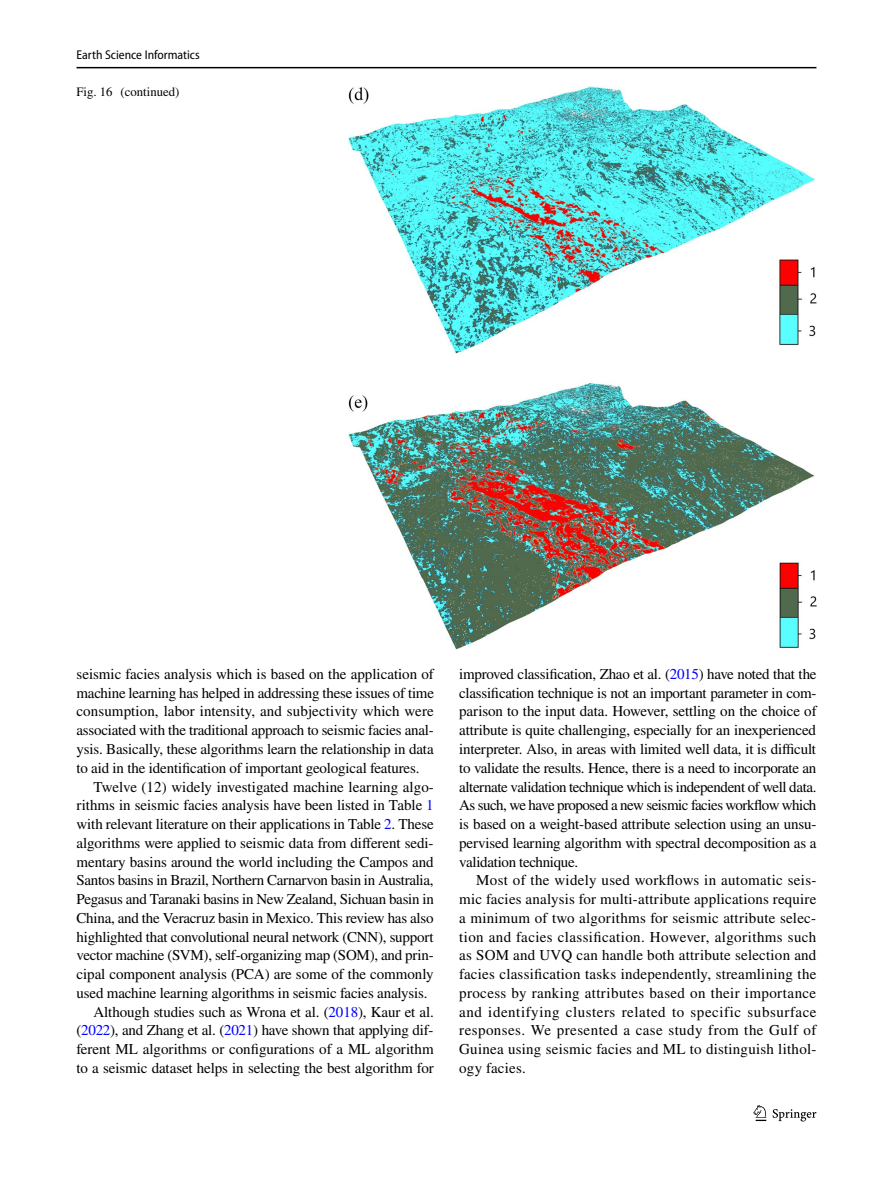
<style>
.page{position:relative;width:893px;height:1187px;background:#fff}
.page>*{position:absolute;margin:0;border:0;box-sizing:border-box;transform-origin:0 0}
.t1{font:15px/18.8px "STIX";letter-spacing:-.01em;color:#000;text-align:justify}
.t2{font:semi-condensed 12.75px "Myriad Pro";color:#000}
.t3{font:12.75px "STIX";color:#000}
.s1{color:#00f}
</style>
<div class="page">
<hr style="left:77px;top:67px;width:739px;height:1px;background:#000">
<svg style="left:753px;top:1105px;width:13px;height:15px"></svg>
<svg style="left:773px;top:1109px;width:43px;height:12px"></svg>
<img style="left:349px;top:87px;width:467px;height:562px">
<p class="t2" style="left:77px;top:48px;width:125px">Earth Science Informatics</p>
<p class="t3" style="left:77px;top:83px;width:104px">Fig. 16 (continued)</p>
<p class="t1" style="left:77px;top:665px;width:359px">seismic facies analysis which is based on the application of</p>
<p class="t1" style="left:77px;top:684px;width:359px">machine learning has helped in addressing these issues of time</p>
<p class="t1" style="left:77px;top:703px;width:359px">consumption, labor intensity, and subjectivity which were</p>
<p class="t1" style="left:77px;top:721px;width:359px">associated with the traditional approach to seismic facies anal-</p>
<p class="t1" style="left:77px;top:740px;width:359px">ysis. Basically, these algorithms learn the relationship in data</p>
<p class="t1" style="left:77px;top:759px;width:345px">to aid in the identification of important geological features.</p>
<p class="t1" style="left:94px;top:778px;width:342px">Twelve (12) widely investigated machine learning algo-</p>
<p class="t1" style="left:77px;top:796px;width:359px">rithms in seismic facies analysis have been listed in Table <span class="s1">1</span></p>
<p class="t1" style="left:77px;top:815px;width:359px">with relevant literature on their applications in Table <span class="s1">2</span>. These</p>
<p class="t1" style="left:77px;top:834px;width:358px">algorithms were applied to seismic data from different sedi-</p>
<p class="t1" style="left:77px;top:853px;width:359px">mentary basins around the world including the Campos and</p>
<p class="t1" style="left:77px;top:871px;width:359px">Santos basins in Brazil, Northern Carnarvon basin in Australia,</p>
<p class="t1" style="left:77px;top:890px;width:359px">Pegasus and Taranaki basins in New Zealand, Sichuan basin in</p>
<p class="t1" style="left:77px;top:909px;width:358px">China, and the Veracruz basin in Mexico. This review has also</p>
<p class="t1" style="left:77px;top:928px;width:359px">highlighted that convolutional neural network (CNN), support</p>
<p class="t1" style="left:77px;top:946px;width:359px">vector machine (SVM), self-organizing map (SOM), and prin-</p>
<p class="t1" style="left:77px;top:965px;width:359px">cipal component analysis (PCA) are some of the commonly</p>
<p class="t1" style="left:77px;top:984px;width:353px">used machine learning algorithms in seismic facies analysis.</p>
<p class="t1" style="left:94px;top:1003px;width:342px">Although studies such as Wrona et al. (<span class="s1">2018</span>), Kaur et al.</p>
<p class="t1" style="left:77px;top:1021px;width:358px">(<span class="s1">2022</span>), and Zhang et al. (<span class="s1">2021</span>) have shown that applying dif-</p>
<p class="t1" style="left:77px;top:1040px;width:359px">ferent ML algorithms or configurations of a ML algorithm</p>
<p class="t1" style="left:77px;top:1059px;width:359px">to a seismic dataset helps in selecting the best algorithm for</p>
<p class="t1" style="left:459px;top:665px;width:359px">improved classification, Zhao et al. (<span class="s1">2015</span>) have noted that the classification technique is not an important parameter in com&shy;parison to the input data. However, settling on the choice of attribute is quite challenging, especially for an inexperienced interpreter. Also, in areas with limited well data, it is difficult to validate the results. Hence, there is a need to incorporate an alternate validation technique which is independent of well data.<br>As such, we have proposed a new seismic facies workflow which is based on a weight-based attribute selection using an unsu&shy;pervised learning algorithm with spectral decomposition as a validation technique.</p>
<p class="t1" style="left:459px;top:871px;width:359px;text-indent:17px">Most of the widely used workflows in automatic seis&shy;mic facies analysis for multi-attribute applications require a minimum of two algorithms for seismic attribute selec&shy;tion and facies classification. However, algorithms such as SOM and UVQ can handle both attribute selection and facies classification tasks independently, streamlining the process by ranking attributes based on their importance and identifying clusters related to specific subsurface responses. We presented a case study from the Gulf of Guinea using seismic facies and ML to distinguish lithol&shy;ogy facies.</p>
</div>
